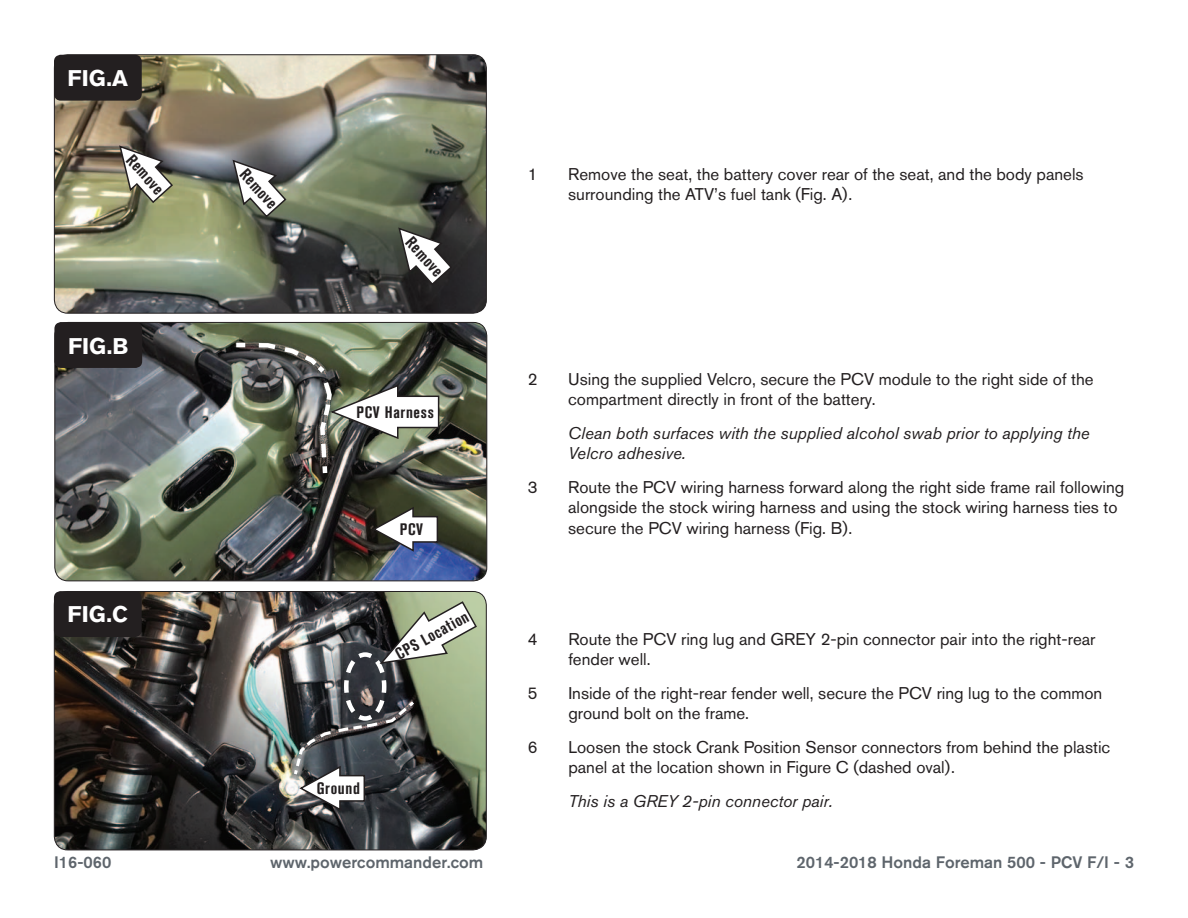
<style>
.page{position:relative;width:1188px;height:918px;background:#fff}
.page>*{position:absolute;margin:0;border:0;box-sizing:border-box;transform-origin:0 0}
.t1{font:700 22.5px "Akzidenz Grotesk BQ";color:#fff}
.Bodycopy{font:16.8px/20.2px "Akzidenz Grotesk BQ";color:#231f20}
.Bodycopy-2{font:italic 16.8px/20.2px "Akzidenz Grotesk BQ";color:#231f20}
.t2{font:500 16.5px "Akzidenz Grotesk BQ";color:#5e656c}
.Callouts{font:700 condensed 16.5px "Akzidenz Grotesk BQ";letter-spacing:.04em;color:#231f20}
</style>
<div class="page">
<img style="left:54px;top:591px;width:432px;height:259px">
<div style="left:54px;top:591px;width:433px;height:259px;border:1px solid #231f20;border-radius:14px"></div>
<img style="left:54px;top:55px;width:431px;height:257px">
<div style="left:54px;top:54px;width:433px;height:260px;border:1px solid #231f20;border-radius:14px"></div>
<div style="left:54px;top:55px;width:88px;height:46px;background:#231f20;border-radius:7px"></div>
<div style="left:54px;top:591px;width:88px;height:46px;background:#231f20;border-radius:7px"></div>
<img style="left:55px;top:322px;width:432px;height:259px">
<div style="left:54px;top:322px;width:433px;height:259px;border:1px solid #231f20;border-radius:14px"></div>
<div style="left:54px;top:322px;width:88px;height:46px;background:#231f20;border-radius:7px"></div>
<svg style="left:118px;top:144px;width:56px;height:60px"></svg>
<svg style="left:231px;top:159px;width:56px;height:60px"></svg>
<svg style="left:397px;top:226px;width:56px;height:60px"></svg>
<svg style="left:371px;top:506px;width:68px;height:47px"></svg>
<img style="left:232px;top:340px;width:208px;height:138px">
<svg style="left:292px;top:600px;width:186px;height:212px;background:#6b7069"></svg>
<p class="t1" style="left:68px;top:65px;width:62px">FIG.A</p>
<p class="Callouts" style="left:137px;top:151px;width:48px;rotate:48deg">Remove</p>
<p class="t1" style="left:68px;top:333px;width:62px">FIG.B</p>
<p class="t1" style="left:68px;top:602px;width:62px">FIG.C</p>
<p class="Callouts" style="left:250px;top:165px;width:48px;rotate:48deg">Remove</p>
<p class="Callouts" style="left:416px;top:233px;width:48px;rotate:48deg">Remove</p>
<p class="Callouts" style="left:356px;top:403px;width:79px">PCV Harness</p>
<p class="Callouts" style="left:400px;top:520px;width:25px">PCV</p>
<p class="Callouts" style="left:392px;top:646px;width:82px;rotate:-29deg">CPS Location</p>
<p class="Callouts" style="left:317px;top:779px;width:45px">Ground</p>
<p class="Bodycopy" style="left:528px;top:164px;width:11px">1</p>
<p class="Bodycopy" style="left:568px;top:164px;width:517px">Remove the seat, the battery cover rear of the seat, and the body panels surrounding the ATV’s fuel tank (Fig. A).</p>
<p class="Bodycopy" style="left:528px;top:369px;width:11px">2</p>
<p class="Bodycopy" style="left:568px;top:369px;width:527px">Using the supplied Velcro, secure the PCV module to the right side of the compartment directly in front of the battery.</p>
<p class="Bodycopy-2" style="left:568px;top:423px;width:523px">Clean both surfaces with the supplied alcohol swab prior to applying the<br>Velcro adhesive.</p>
<p class="Bodycopy" style="left:528px;top:477px;width:11px">3</p>
<p class="Bodycopy" style="left:568px;top:477px;width:558px">Route the PCV wiring harness forward along the right side frame rail following alongside the stock wiring harness and using the stock wiring harness ties to secure the PCV wiring harness (Fig. B).</p>
<p class="Bodycopy" style="left:528px;top:629px;width:11px">4</p>
<p class="Bodycopy" style="left:568px;top:629px;width:529px">Route the PCV ring lug and GREY 2-pin connector pair into the right-rear fender well.</p>
<p class="Bodycopy" style="left:528px;top:683px;width:11px">5</p>
<p class="Bodycopy" style="left:568px;top:683px;width:535px">Inside of the right-rear fender well, secure the PCV ring lug to the common ground bolt on the frame.</p>
<p class="Bodycopy" style="left:528px;top:737px;width:11px">6</p>
<p class="Bodycopy" style="left:568px;top:737px;width:543px">Loosen the stock Crank Position Sensor connectors from behind the plastic panel at the location shown in Figure C (dashed oval).</p>
<p class="Bodycopy-2" style="left:568px;top:791px;width:266px">This is a GREY 2-pin connector pair.</p>
<p class="t2" style="left:54px;top:852px;width:59px">I16-060</p>
<p class="t2" style="left:270px;top:852px;width:215px">www.powercommander.com</p>
<p class="t2" style="left:797px;top:852px;width:339px">2014-2018 Honda Foreman 500 - PCV F/I - 3</p>
</div>
